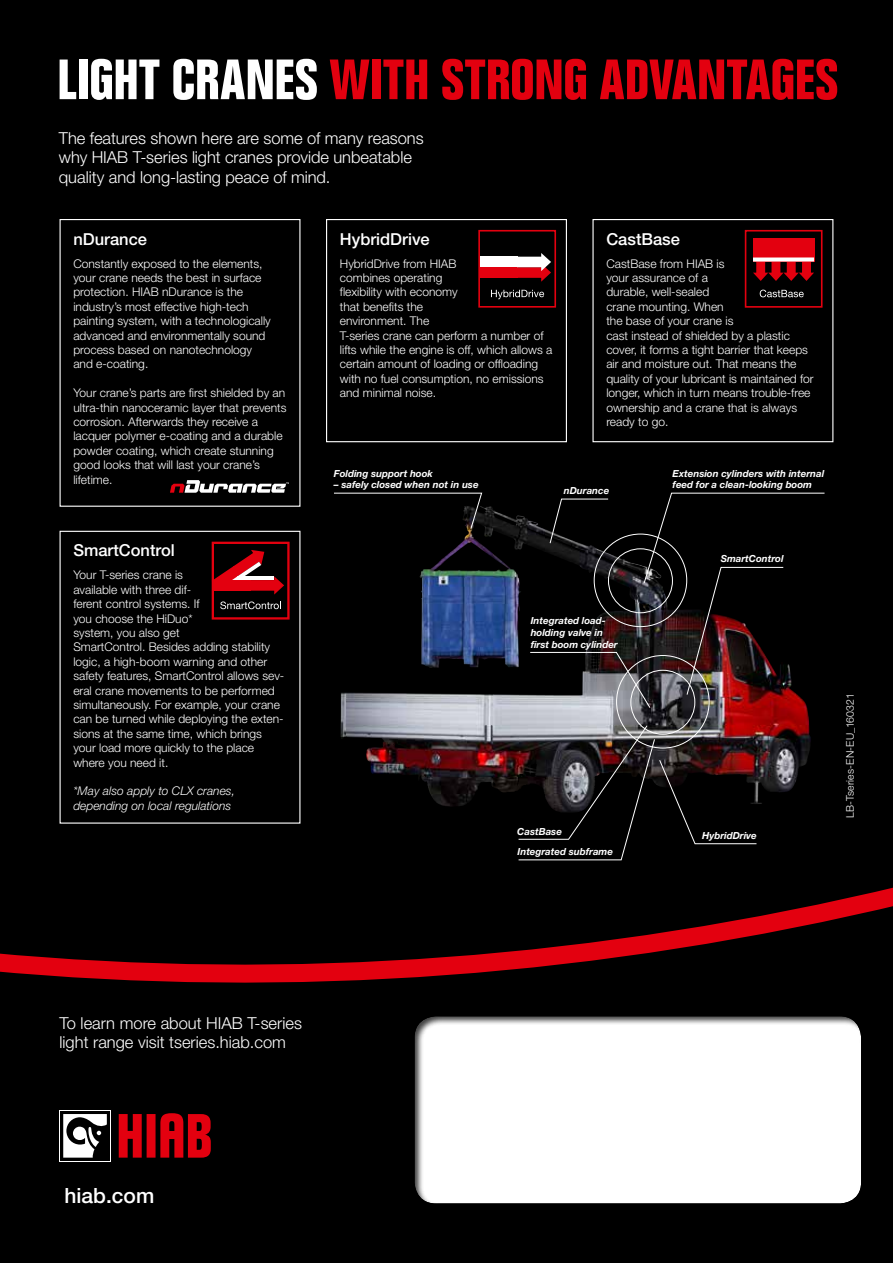
<style>
.page{position:relative;width:893px;height:1263px;background:#fff}
.page>*{position:absolute;margin:0;border:0;box-sizing:border-box;transform-origin:0 0}
.t1{font:700 condensed 55.5px "Folio Std";color:#e3000f}
.t2{font:500 21px "Helvetica Neue LT Std";color:#fff}
.t3{font:300 16.5px/19.8px "Helvetica Neue LT Std";color:#fff}
.t4{font:500 16.5px "Helvetica Neue LT Std";color:#fff}
.t5{font:300 12px/14.4px "Helvetica Neue LT Std";color:#fff}
.t6{font:italic 300 12px/14.4px "Helvetica Neue LT Std";color:#fff}
.t7{font:300 10.5px "Helvetica Neue LT Std";letter-spacing:.015em;color:#fff}
.t8{font:italic 700 9.75px/11.7px "Helvetica Neue LT Pro";color:#fff}
.s1{color:#fff}
</style>
<div class="page">
<div style="left:0;top:0;width:893px;height:844px;background:#000"></div>
<img style="left:419px;top:529px;width:63px;height:139px">
<div style="left:0;top:844px;width:893px;height:419px;background:#000"></div>
<div style="left:413px;top:1013px;width:448px;height:191px;background:#000;opacity:.75"></div>
<svg style="left:0;top:872px;width:893px;height:111px;background:#250002"></svg>
<svg style="left:60px;top:1110px;width:51px;height:51px"></svg>
<div style="left:60px;top:1111px;width:50px;height:49px;background:#000"></div>
<svg style="left:63px;top:1114px;width:44px;height:43px"></svg>
<svg style="left:119px;top:1113px;width:92px;height:45px;background:#9e000a"></svg>
<svg style="left:518px;top:725px;width:239px;height:135px;background:#261e1f"></svg>
<svg style="left:333px;top:492px;width:149px;height:37px;background:#0a0a0a"></svg>
<svg style="left:530px;top:492px;width:295px;height:216px;background:#1d1516"></svg>
<div style="left:592px;top:219px;width:241px;height:223px;border:1px solid #fff"></div>
<div style="left:326px;top:219px;width:241px;height:223px;border:1px solid #fff"></div>
<svg style="left:170px;top:480px;width:119px;height:13px"></svg>
<div style="left:212px;top:542px;width:77px;height:77px;background:#000"></div>
<div style="left:212px;top:542px;width:78px;height:77px;border:2px solid #e3000f"></div>
<svg style="left:220px;top:601px;width:61px;height:8px"></svg>
<svg style="left:212px;top:550px;width:72px;height:44px"></svg>
<div style="left:479px;top:231px;width:76px;height:76px;background:#000"></div>
<div style="left:478px;top:230px;width:78px;height:78px;border:2px solid #e3000f"></div>
<svg style="left:491px;top:290px;width:53px;height:9px"></svg>
<div style="left:480px;top:267px;width:38px;height:11px;background:#e3000f"></div>
<svg style="left:517px;top:253px;width:34px;height:29px"></svg>
<div style="left:480px;top:257px;width:38px;height:10px;background:#fff"></div>
<div style="left:753px;top:238px;width:61px;height:23px;background:#e3000f"></div>
<div style="left:745px;top:230px;width:77px;height:78px;border:2px solid #e3000f"></div>
<svg style="left:760px;top:290px;width:44px;height:7px"></svg>
<svg style="left:749px;top:252px;width:69px;height:29px"></svg>
<h1 class="t1" style="left:57px;top:49px;width:782px"><span class="s1">LIGHT CRANES</span> WITH STRONG ADVANTAGES</h1>
<h3 class="t3" style="left:59px;top:127px;width:366px">The features shown here are some of many reasons why HIAB T-series light cranes provide unbeatable quality and long-lasting peace of mind.</h3>
<h3 class="t4" style="left:73px;top:229px;width:75px">nDurance</h3>
<p class="t5" style="left:73px;top:256px;width:199px">Constantly exposed to the elements, your crane needs the best in surface protection. HIAB nDurance is the industry’s most effective high-tech painting system, with a technologically advanced and environmentally sound process based on nanotechnology and e-coating.</p>
<p class="t5" style="left:73px;top:385px;width:215px">Your crane’s parts are first shielded by an ultra-thin nanoceramic layer that prevents corrosion. Afterwards they receive a lacquer polymer e-coating and a durable powder coating, which create stunning good looks that will last your crane’s lifetime.</p>
<h3 class="t4" style="left:340px;top:229px;width:91px">HybridDrive</h3>
<p class="t5" style="left:340px;top:256px;width:214px">HybridDrive from HIAB<br>combines operating<br>flexibility with economy<br>that benefits the<br>environment. The<br>T-series crane can perform a number of lifts while the engine is off, which allows a certain amount of loading or offloading with no fuel consumption, no emissions and minimal noise.</p>
<h3 class="t4" style="left:606px;top:229px;width:75px">CastBase</h3>
<p class="t5" style="left:606px;top:256px;width:209px">CastBase from HIAB is<br>your assurance of a<br>durable, well-sealed<br>crane mounting. When<br>the base of your crane is<br>cast instead of shielded by a plastic cover, it forms a tight barrier that keeps air and moisture out. That means the quality of your lubricant is maintained for longer, which in turn means trouble-free ownership and a crane that is always ready to go.</p>
<p class="t8" style="left:334px;top:467px;width:100px">Folding support hook</p>
<p class="t8" style="left:334px;top:479px;width:146px">– safely closed when not in use</p>
<p class="t8" style="left:564px;top:484px;width:47px">nDurance</p>
<p class="t8" style="left:673px;top:467px;width:153px">Extension cylinders with internal feed for a clean-looking boom</p>
<h3 class="t4" style="left:73px;top:541px;width:103px">SmartControl</h3>
<p class="t5" style="left:73px;top:568px;width:212px">Your T-series crane is<br>available with three dif-<br>ferent control systems. If<br>you choose the HiDuo*<br>system, you also get<br>SmartControl. Besides adding stability logic, a high-boom warning and other safety features, SmartControl allows sev&shy;eral crane movements to be performed simultaneously. For example, your crane can be turned while deploying the exten&shy;sions at the same time, which brings your load more quickly to the place where you need it.</p>
<p class="t6" style="left:73px;top:784px;width:163px">*May also apply to CLX cranes, depending on local regulations</p>
<p class="t8" style="left:531px;top:614px;width:89px">Integrated load&shy;holding valve in first boom cylinder</p>
<p class="t8" style="left:517px;top:825px;width:46px">CastBase</p>
<p class="t8" style="left:517px;top:846px;width:97px">Integrated subframe</p>
<p class="t8" style="left:721px;top:553px;width:64px">SmartControl</p>
<p class="t8" style="left:702px;top:829px;width:56px">HybridDrive</p>
<p class="t7" style="left:843px;top:818px;width:126px;rotate:-90deg">LB-Tseries-EN-EU_160321</p>
<h3 class="t3" style="left:60px;top:1012px;width:244px">To learn more about HIAB T-series light range visit tseries.hiab.com</h3>
<h2 class="t2" style="left:64px;top:1183px;width:91px">hiab.com</h2>
</div>
